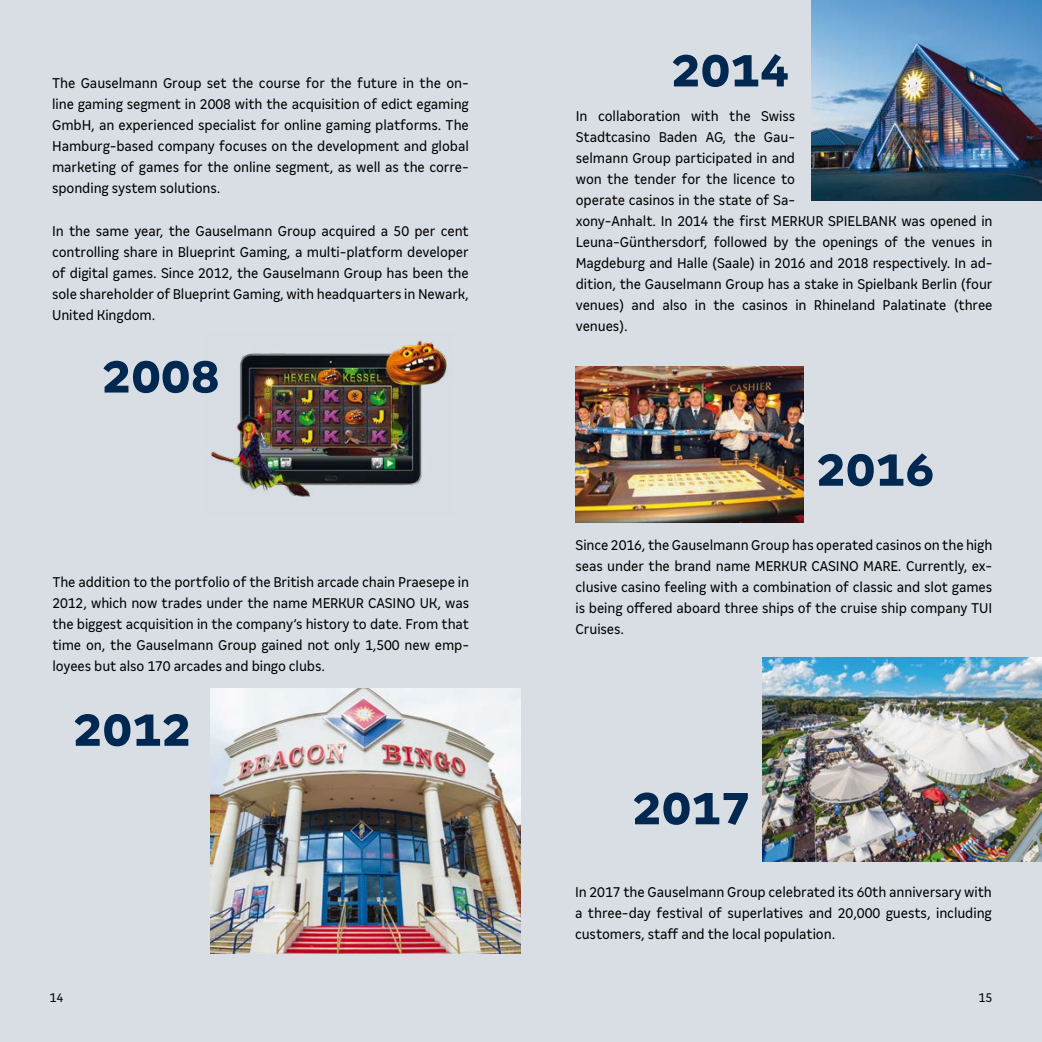
<style>
.page{position:relative;width:1042px;height:1042px;background:#d9dee5}
.page>*{position:absolute;margin:0;border:0;box-sizing:border-box;transform-origin:0 0}
.t1{font:800 50.93px "Merkur Sans";color:#002851}
.t2{font:condensed 15.75px/21px "Merkur Sans";letter-spacing:-.005em;color:#000;text-align:justify}
.t3{font:condensed 14px "Merkur Sans";color:#000}
</style>
<div class="page">
<img style="left:210px;top:689px;width:311px;height:264px">
<img style="left:211px;top:340px;width:236px;height:157px">
<img style="left:576px;top:367px;width:228px;height:156px">
<img style="left:762px;top:657px;width:280px;height:204px">
<img style="left:812px;top:0;width:230px;height:201px">
<p class="t2" style="left:52px;top:73px;width:418px">The Gauselmann Group set the course for the future in the on&shy;line gaming segment in 2008 with the acquisition of edict egaming GmbH, an experienced specialist for online gaming platforms. The Hamburg-based company focuses on the development and global marketing of games for the online segment, as well as the corre&shy;sponding system solutions.</p>
<p class="t2" style="left:52px;top:220px;width:418px">In the same year, the Gauselmann Group acquired a 50 per cent controlling share in Blueprint Gaming, a multi-platform developer of digital games. Since 2012, the Gauselmann Group has been the sole shareholder of Blueprint Gaming, with headquarters in Newark, United Kingdom.</p>
<h1 class="t1" style="left:102px;top:346px;width:120px">2008</h1>
<p class="t2" style="left:52px;top:571px;width:418px">The addition to the portfolio of the British arcade chain Praesepe in 2012, which now trades under the name MERKUR CASINO UK, was the biggest acquisition in the company’s history to date. From that time on, the Gauselmann Group gained not only 1,500 new emp&shy;loyees but also 170 arcades and bingo clubs.</p>
<h1 class="t1" style="left:73px;top:699px;width:120px">2012</h1>
<h1 class="t1" style="left:671px;top:40px;width:120px">2014</h1>
<p class="t2" style="left:576px;top:106px;width:418px;text-align:left">In collaboration with the Swiss<br>Stadtcasino Baden AG, the Gau-<br>selmann Group participated in and<br>won the tender for the licence to<br>operate casinos in the state of Sa-<br>xony-Anhalt. In 2014 the first MERKUR SPIELBANK was opened in Leuna-Günthersdorf, followed by the openings of the venues in Magdeburg and Halle (Saale) in 2016 and 2018 respectively. In ad&shy;dition, the Gauselmann Group has a stake in Spielbank Berlin (four venues) and also in the casinos in Rhineland Palatinate (three venues).</p>
<h1 class="t1" style="left:816px;top:439px;width:120px">2016</h1>
<p class="t2" style="left:575px;top:534px;width:418px">Since 2016, the Gauselmann Group has operated casinos on the high seas under the brand name MERKUR CASINO MARE. Currently, ex&shy;clusive casino feeling with a combination of classic and slot games is being offered aboard three ships of the cruise ship company TUI Cruises.</p>
<h1 class="t1" style="left:632px;top:778px;width:120px">2017</h1>
<p class="t2" style="left:575px;top:881px;width:418px">In 2017 the Gauselmann Group celebrated its 60th anniversary with a three-day festival of superlatives and 20,000 guests, including customers, staff and the local population.</p>
<p class="t3" style="left:50px;top:989px;width:15px">14</p>
<p class="t3" style="left:978px;top:989px;width:15px">15</p>
</div>
